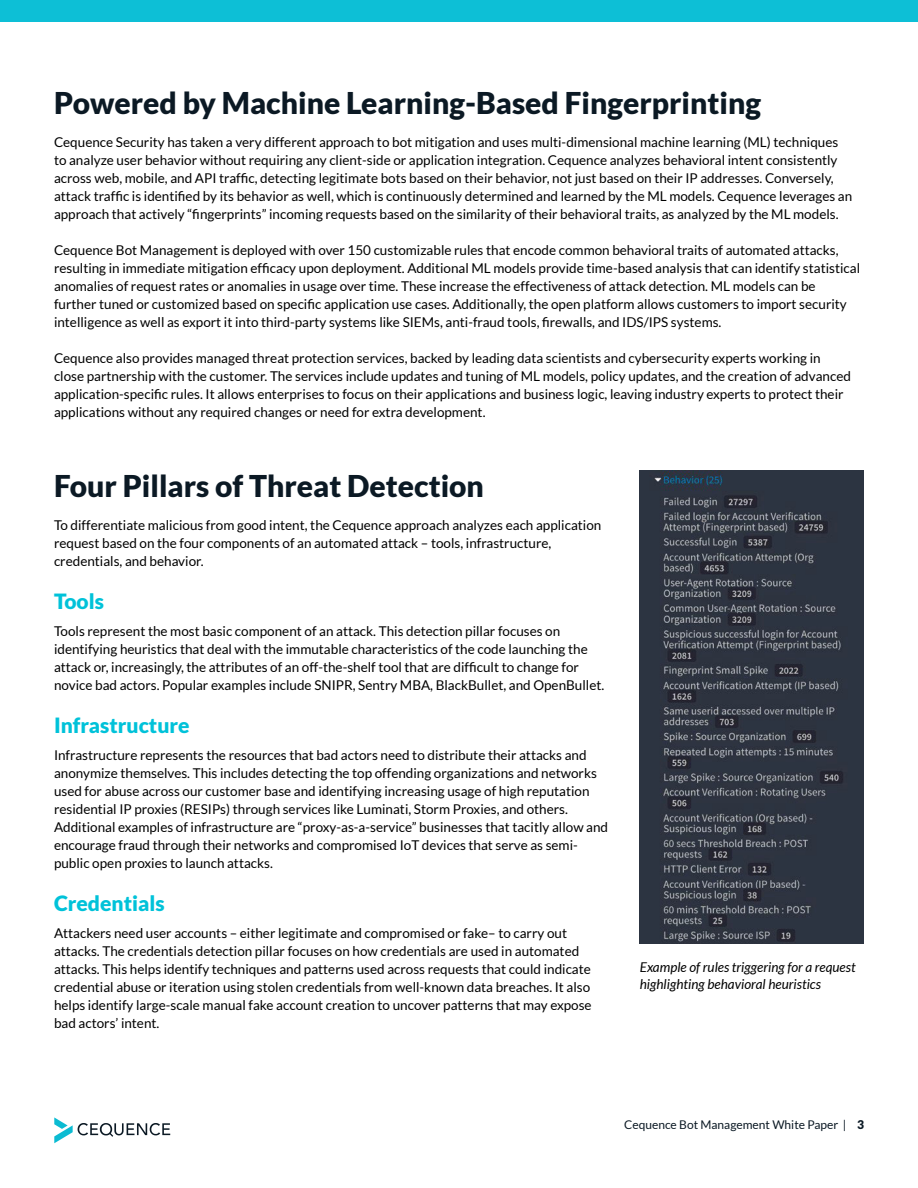
<style>
.page{position:relative;width:918px;height:1188px;background:#fff}
.page>*{position:absolute;margin:0;border:0;box-sizing:border-box;transform-origin:0 0}
.t1{font:900 30px "Lato";color:#0b1924}
.t2{font:900 21px "Lato";color:#00c2d9}
.t3{font:13.5px/18px "Lato";color:#000}
.t4{font:italic 13.5px/16.5px "Lato";color:#000}
.t5{font:12px "Lato";color:#0b1924}
.s1{font-weight:900}
</style>
<div class="page">
<svg style="left:54px;top:1117px;width:116px;height:26px"></svg>
<div style="left:0;top:0;width:918px;height:22px;background:#0dbfd6"></div>
<img style="left:640px;top:471px;width:224px;height:473px">
<h1 class="t1" style="left:54px;top:86px;width:709px">Powered by Machine Learning-Based Fingerprinting</h1>
<p class="t3" style="left:54px;top:133px;width:800px">Cequence Security has taken a very different approach to bot mitigation and uses multi-dimensional machine learning (ML) techniques to analyze user behavior without requiring any client-side or application integration. Cequence analyzes behavioral intent consistently across web, mobile, and API traffic, detecting legitimate bots based on their behavior, not just based on their IP addresses. Conversely, attack traffic is identified by its behavior as well, which is continuously determined and learned by the ML models. Cequence leverages an approach that actively “fingerprints” incoming requests based on the similarity of their behavioral traits, as analyzed by the ML models.</p>
<p class="t3" style="left:54px;top:241px;width:808px">Cequence Bot Management is deployed with over 150 customizable rules that encode common behavioral traits of automated attacks, resulting in immediate mitigation efficacy upon deployment. Additional ML models provide time-based analysis that can identify statistical anomalies of request rates or anomalies in usage over time. These increase the effectiveness of attack detection. ML models can be further tuned or customized based on specific application use cases. Additionally, the open platform allows customers to import security intelligence as well as export it into third-party systems like SIEMs, anti-fraud tools, firewalls, and IDS/IPS systems.</p>
<p class="t3" style="left:54px;top:349px;width:798px">Cequence also provides managed threat protection services, backed by leading data scientists and cybersecurity experts working in close partnership with the customer. The services include updates and tuning of ML models, policy updates, and the creation of advanced application-specific rules. It allows enterprises to focus on their applications and business logic, leaving industry experts to protect their applications without any required changes or need for extra development.</p>
<h1 class="t1" style="left:54px;top:468px;width:432px">Four Pillars of Threat Detection</h1>
<p class="t3" style="left:54px;top:516px;width:549px">To differentiate malicious from good intent, the Cequence approach analyzes each application request based on the four components of an automated attack – tools, infrastructure, credentials, and behavior.</p>
<h2 class="t2" style="left:54px;top:589px;width:52px">Tools</h2>
<p class="t3" style="left:54px;top:622px;width:552px">Tools represent the most basic component of an attack. This detection pillar focuses on identifying heuristics that deal with the immutable characteristics of the code launching the attack or, increasingly, the attributes of an off-the-shelf tool that are difficult to change for novice bad actors. Popular examples include SNIPR, Sentry MBA, BlackBullet, and OpenBullet.</p>
<h2 class="t2" style="left:54px;top:713px;width:137px">Infrastructure</h2>
<p class="t3" style="left:54px;top:746px;width:556px">Infrastructure represents the resources that bad actors need to distribute their attacks and anonymize themselves. This includes detecting the top offending organizations and networks used for abuse across our customer base and identifying increasing usage of high reputation residential IP proxies (RESIPs) through services like Luminati, Storm Proxies, and others.<br>Additional examples of infrastructure are “proxy-as-a-service” businesses that tacitly allow and encourage fraud through their networks and compromised IoT devices that serve as semi&shy;public open proxies to launch attacks.</p>
<h2 class="t2" style="left:54px;top:891px;width:112px">Credentials</h2>
<p class="t3" style="left:54px;top:924px;width:539px">Attackers need user accounts – either legitimate and compromised or fake– to carry out attacks. The credentials detection pillar focuses on how credentials are used in automated attacks. This helps identify techniques and patterns used across requests that could indicate credential abuse or iteration using stolen credentials from well-known data breaches. It also helps identify large-scale manual fake account creation to uncover patterns that may expose bad actors’ intent.</p>
<p class="t4" style="left:640px;top:960px;width:217px">Example of rules triggering for a request highlighting behavioral heuristics</p>
<p class="t5" style="left:624px;top:1118px;width:241px">Cequence Bot Management White Paper | <span class="s1">3</span></p>
</div>
